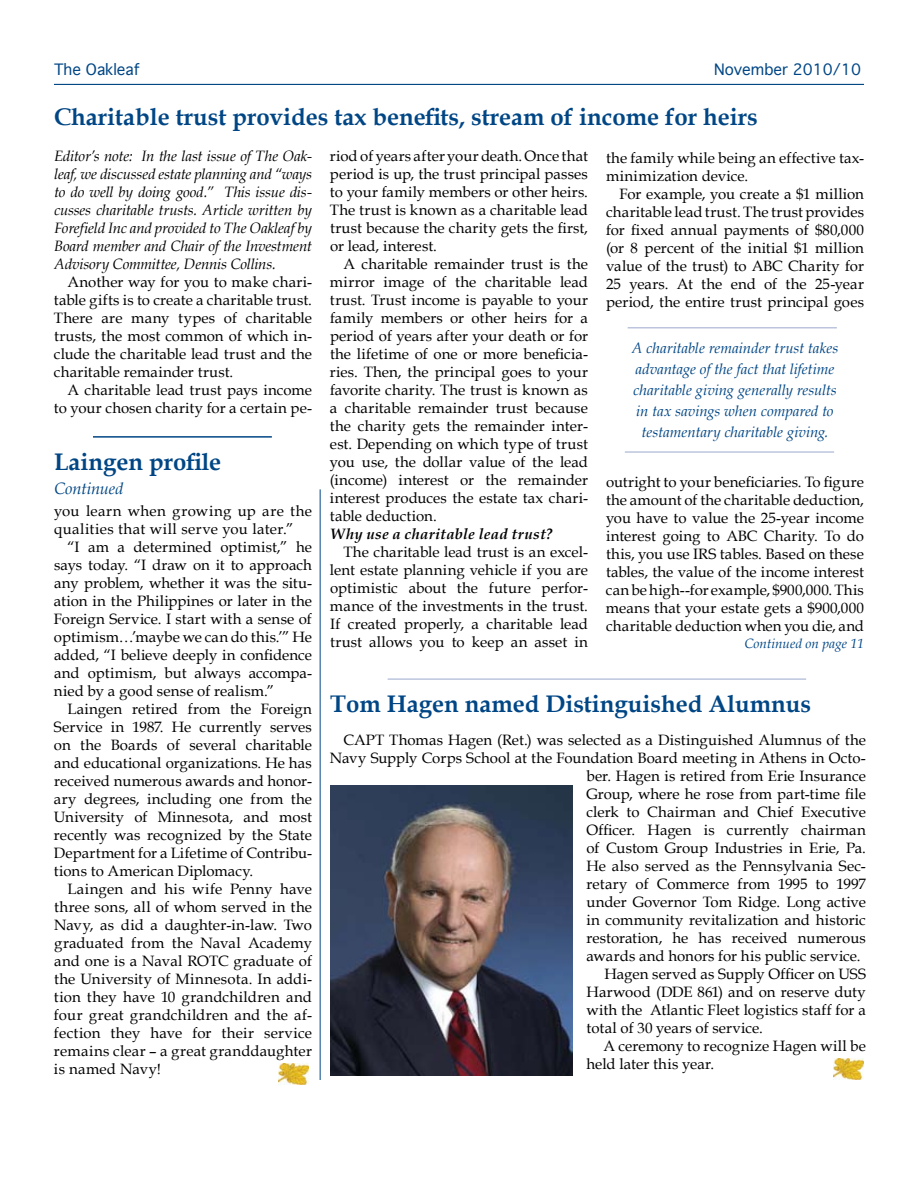
<style>
.page{position:relative;width:918px;height:1188px;background:#fff}
.page>*{position:absolute;margin:0;border:0;box-sizing:border-box;transform-origin:0 0}
.t1{font:700 24px "Book Antiqua";color:#004685}
.t2{font:italic 16.5px "Book Antiqua";letter-spacing:-.005em;color:#004685}
.t3{font:15px/18px "Book Antiqua";letter-spacing:.005em;color:#000;text-align:justify}
.t4{font:italic 15px/18px "Book Antiqua";letter-spacing:-.015em;color:#000;text-align:justify}
.t5{font:italic 15px/21px "Book Antiqua";color:#004685;text-align:center}
.t6{font:15px/18px "Book Antiqua";letter-spacing:.025em;color:#000}
.t7{font:italic 700 15px "Book Antiqua";letter-spacing:.02em;color:#000}
.t8{font:15px "Geneva";color:#004685}
.t9{font:italic 13.5px "Book Antiqua";color:#004685}
</style>
<div class="page">
<hr style="left:54px;top:84px;width:810px;height:1px;background:#004685">
<hr style="left:628px;top:327px;width:209px;height:1px;background:#bcc5dd">
<hr style="left:625px;top:451px;width:209px;height:2px;background:#bcc5dd">
<hr style="left:93px;top:436px;width:179px;height:2px;background:#004685">
<hr style="left:320px;top:489px;width:1px;height:591px;background:#004685">
<img style="left:330px;top:786px;width:243px;height:290px">
<hr style="left:388px;top:678px;width:418px;height:2px;background:#bcc5dd">
<img style="left:278px;top:1063px;width:31px;height:22px">
<img style="left:834px;top:1058px;width:30px;height:22px">
<p class="t8" style="left:54px;top:60px;width:87px">The Oakleaf</p>
<p class="t8" style="left:714px;top:60px;width:148px">November 2010/10</p>
<h1 class="t1" style="left:54px;top:103px;width:705px">Charitable trust provides tax benefits, stream of income for heirs</h1>
<p class="t4" style="left:54px;top:147px;width:259px">Editor’s note: In the last issue of The Oak&shy;leaf, we discussed estate planning and “ways to do well by doing good.” This issue dis&shy;cusses charitable trusts. Article written by Forefield Inc and provided to The Oakleaf by Board member and Chair of the Investment Advisory Committee, Dennis Collins.</p>
<p class="t3" style="left:54px;top:273px;width:260px;text-indent:14px">Another way for you to make chari&shy;table gifts is to create a charitable trust.<br>There are many types of charitable trusts, the most common of which in&shy;clude the charitable lead trust and the charitable remainder trust.</p>
<p class="t3" style="left:54px;top:381px;width:260px;text-align:right">A charitable lead trust pays income to your chosen charity for a certain pe-</p>
<h1 class="t1" style="left:54px;top:447px;width:169px">Laingen profile</h1>
<p class="t2" style="left:54px;top:478px;width:71px">Continued</p>
<p class="t6" style="left:54px;top:502px;width:260px">you learn when growing up are the qualities that will serve you later.”</p>
<p class="t3" style="left:54px;top:538px;width:260px;text-indent:14px">“I am a determined optimist,” he says today. “I draw on it to approach any problem, whether it was the situ&shy;ation in the Philippines or later in the Foreign Service. I start with a sense of optimism…’maybe we can do this.’” He added, “I believe deeply in confidence and optimism, but always accompa&shy;nied by a good sense of realism.”</p>
<p class="t3" style="left:54px;top:700px;width:260px;text-indent:14px">Laingen retired from the Foreign Service in 1987. He currently serves on the Boards of several charitable and educational organizations. He has received numerous awards and honor&shy;ary degrees, including one from the University of Minnesota, and most recently was recognized by the State Department for a Lifetime of Contribu&shy;tions to American Diplomacy.</p>
<p class="t3" style="left:54px;top:880px;width:260px;text-indent:14px">Laingen and his wife Penny have three sons, all of whom served in the Navy, as did a daughter-in-law. Two graduated from the Naval Academy and one is a Naval ROTC graduate of the University of Minnesota. In addi&shy;tion they have 10 grandchildren and four great grandchildren and the af&shy;fection they have for their service remains clear – a great granddaughter is named Navy!</p>
<p class="t3" style="left:330px;top:147px;width:260px">riod of years after your death. Once that period is up, the trust principal passes to your family members or other heirs.<br>The trust is known as a charitable lead trust because the charity gets the first, or lead, interest.</p>
<p class="t3" style="left:330px;top:255px;width:260px;text-indent:14px">A charitable remainder trust is the mirror image of the charitable lead trust. Trust income is payable to your family members or other heirs for a period of years after your death or for the lifetime of one or more beneficia&shy;ries. Then, the principal goes to your favorite charity. The trust is known as a charitable remainder trust because the charity gets the remainder inter&shy;est. Depending on which type of trust you use, the dollar value of the lead (income) interest or the remainder interest produces the estate tax chari&shy;table deduction.</p>
<p class="t7" style="left:330px;top:525px;width:224px">Why use a charitable lead trust?</p>
<p class="t3" style="left:330px;top:543px;width:260px;text-indent:14px">The charitable lead trust is an excel&shy;lent estate planning vehicle if you are optimistic about the future perfor&shy;mance of the investments in the trust.<br>If created properly, a charitable lead trust allows you to keep an asset in</p>
<p class="t3" style="left:606px;top:149px;width:259px">the family while being an effective tax&shy;minimization device.</p>
<p class="t3" style="left:606px;top:185px;width:260px;text-indent:14px">For example, you create a $1 million charitable lead trust. The trust provides for fixed annual payments of $80,000 (or 8 percent of the initial $1 million value of the trust) to ABC Charity for 25 years. At the end of the 25-year period, the entire trust principal goes</p>
<p class="t5" style="left:632px;top:338px;width:208px">A charitable remainder trust takes advantage of the fact that lifetime charitable giving generally results in tax savings when compared to testamentary charitable giving.</p>
<p class="t3" style="left:606px;top:473px;width:260px">outright to your beneficiaries. To figure the amount of the charitable deduction, you have to value the 25-year income interest going to ABC Charity. To do this, you use IRS tables. Based on these tables, the value of the income interest canbehigh--for example, $900,000.This means that your estate gets a $900,000 charitable deduction when you die, and</p>
<p class="t9" style="left:744px;top:636px;width:121px">Continued on page 11</p>
<h1 class="t1" style="left:330px;top:689px;width:483px">Tom Hagen named Distinguished Alumnus</h1>
<p class="t3" style="left:344px;top:731px;width:524px">CAPT Thomas Hagen (Ret.) was selected as a Distinguished Alumnus of the</p>
<p class="t3" style="left:330px;top:749px;width:537px">Navy Supply Corps School at the Foundation Board meeting in Athens in Octo-</p>
<p class="t3" style="left:586px;top:767px;width:281px">ber. Hagen is retired from Erie Insurance</p>
<p class="t3" style="left:586px;top:785px;width:281px">Group, where he rose from part-time file</p>
<p class="t3" style="left:586px;top:803px;width:281px">clerk to Chairman and Chief Executive</p>
<p class="t3" style="left:586px;top:821px;width:281px">Officer. Hagen is currently chairman</p>
<p class="t3" style="left:586px;top:839px;width:281px">of Custom Group Industries in Erie, Pa.</p>
<p class="t3" style="left:587px;top:857px;width:281px">He also served as the Pennsylvania Sec-</p>
<p class="t3" style="left:586px;top:875px;width:281px">retary of Commerce from 1995 to 1997</p>
<p class="t3" style="left:587px;top:893px;width:281px">under Governor Tom Ridge. Long active</p>
<p class="t3" style="left:586px;top:911px;width:281px">in community revitalization and historic</p>
<p class="t3" style="left:586px;top:929px;width:281px">restoration, he has received numerous</p>
<p class="t3" style="left:586px;top:947px;width:276px">awards and honors for his public service.</p>
<p class="t3" style="left:604px;top:965px;width:263px">Hagen served as Supply Officer on USS</p>
<p class="t3" style="left:586px;top:983px;width:281px">Harwood (DDE 861) and on reserve duty</p>
<p class="t3" style="left:586px;top:1001px;width:281px">with the Atlantic Fleet logistics staff for a</p>
<p class="t3" style="left:586px;top:1019px;width:178px">total of 30 years of service.</p>
<p class="t3" style="left:603px;top:1037px;width:264px">A ceremony to recognize Hagen will be</p>
<p class="t3" style="left:586px;top:1055px;width:129px">held later this year.</p>
</div>
